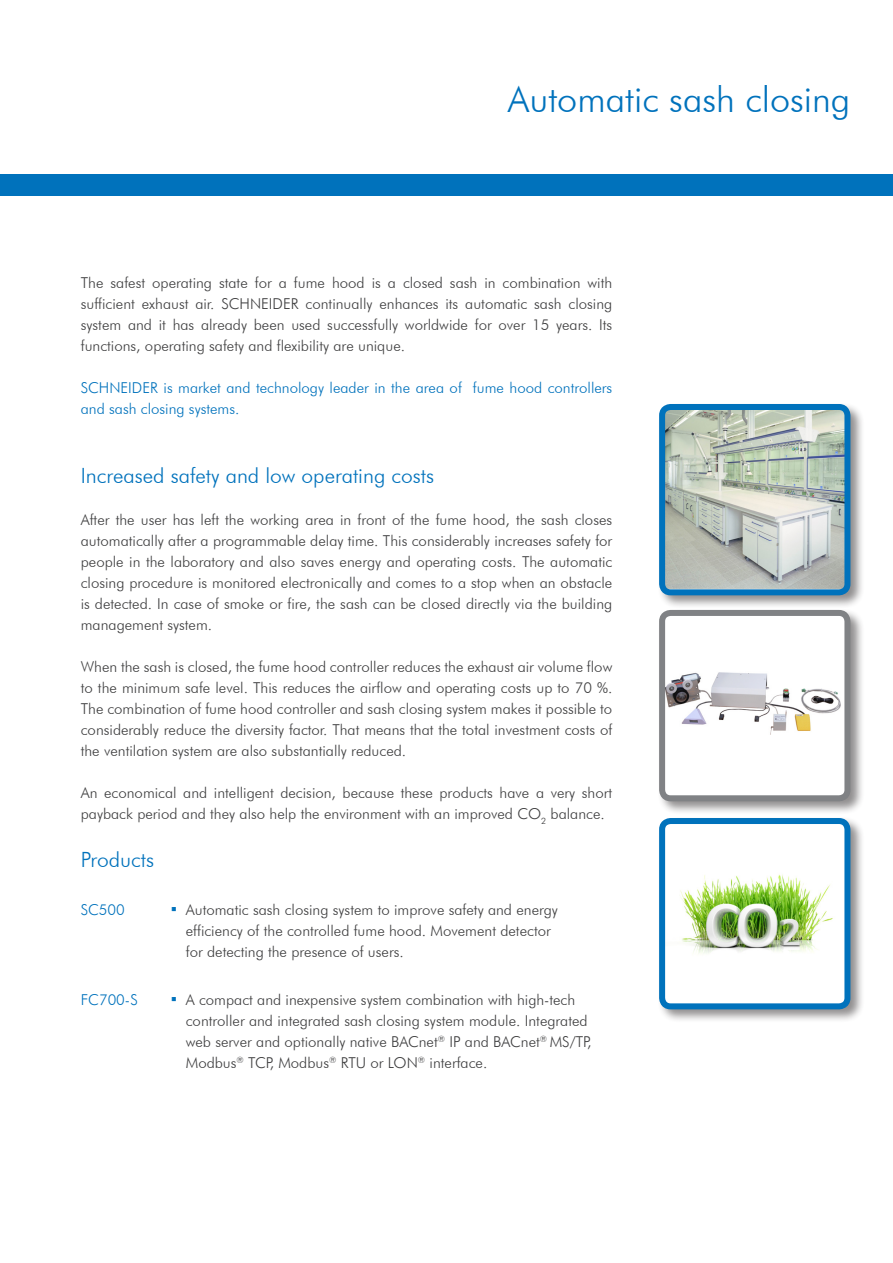
<style>
.page{position:relative;width:893px;height:1263px;background:#fff}
.page>*{position:absolute;margin:0;border:0;box-sizing:border-box;transform-origin:0 0}
.t1{font:300 36px "Futura BT";color:#0072bc}
.t2{font:300 21px "Futura BT";color:#0072bc}
.t3{font:300 15px/21px "Futura BT";color:#3e3e3f;text-align:justify}
.t4{font:300 15px/21px "Futura BT";color:#0072bc}
.s1{font-family:"Arial";font-weight:400;font-size:18px;color:#0072bc}
</style>
<div class="page">
<div style="left:0;top:174px;width:893px;height:22px;background:#0072bc"></div>
<div style="left:657px;top:608px;width:208px;height:208px;background:#231f20;opacity:.5"></div>
<div style="left:662px;top:613px;width:185px;height:185px;background:#fff;border-radius:9px"></div>
<img style="left:666px;top:672px;width:175px;height:63px">
<div style="left:659px;top:610px;width:191px;height:191px;border:6px solid #808285;border-radius:9px"></div>
<div style="left:657px;top:402px;width:208px;height:208px;background:#231f20;opacity:.5"></div>
<img style="left:666px;top:411px;width:177px;height:177px">
<div style="left:659px;top:404px;width:191px;height:191px;border:6px solid #0072bc;border-radius:9px"></div>
<div style="left:657px;top:816px;width:208px;height:208px;background:#231f20;opacity:.5"></div>
<div style="left:662px;top:821px;width:185px;height:185px;background:#fff;border-radius:9px"></div>
<img style="left:680px;top:874px;width:153px;height:80px">
<div style="left:659px;top:818px;width:191px;height:191px;border:6px solid #0072bc;border-radius:9px"></div>
<p class="t1" style="left:508px;top:78px;width:344px">Automatic sash closing</p>
<p class="t3" style="left:81px;top:272px;width:533px">The safest operating state for a fume hood is a closed sash in combination with sufficient exhaust air. SCHNEIDER continually enhances its automatic sash closing system and it has already been used successfully worldwide for over 15 years. Its functions, operating safety and flexibility are unique.</p>
<p class="t4" style="left:81px;top:377px;width:533px">SCHNEIDER is market and technology leader in the area of fume hood controllers and sash closing systems.</p>
<p class="t2" style="left:81px;top:463px;width:355px">Increased safety and low operating costs</p>
<p class="t3" style="left:81px;top:509px;width:533px">After the user has left the working area in front of the fume hood, the sash closes automatically after a programmable delay time. This considerably increases safety for people in the laboratory and also saves energy and operating costs. The automatic closing procedure is monitored electronically and comes to a stop when an obstacle is detected. In case of smoke or fire, the sash can be closed directly via the building management system.</p>
<p class="t3" style="left:81px;top:656px;width:533px">When the sash is closed, the fume hood controller reduces the exhaust air volume flow to the minimum safe level. This reduces the airflow and operating costs up to 70 %.<br>The combination of fume hood controller and sash closing system makes it possible to considerably reduce the diversity factor. That means that the total investment costs of the ventilation system are also substantially reduced.</p>
<p class="t3" style="left:81px;top:782px;width:533px">An economical and intelligent decision, because these products have a very short payback period and they also help the environment with an improved CO<sub>2</sub> balance.</p>
<p class="t2" style="left:81px;top:847px;width:75px">Products</p>
<p class="t4" style="left:81px;top:899px;width:46px">SC500</p>
<p class="t3" style="left:186px;top:899px;width:374px;text-align:left;text-indent:-15px"><span class="s1">▪</span> Automatic sash closing system to improve safety and energy efficiency of the controlled fume hood. Movement detector for detecting the presence of users.</p>
<p class="t4" style="left:81px;top:989px;width:59px">FC700-S</p>
<p class="t3" style="left:171px;top:989px;width:406px"><span class="s1">▪</span> A compact and inexpensive system combination with high-tech</p>
<p class="t3" style="left:186px;top:1010px;width:407px;text-align:left">controller and integrated sash closing system module. Integrated web server and optionally native BACnet<sup>®</sup> IP and BACnet<sup>®</sup> MS/TP,<br>Modbus<sup>®</sup> TCP, Modbus<sup>®</sup> RTU or LON<sup>®</sup> interface.</p>
</div>
